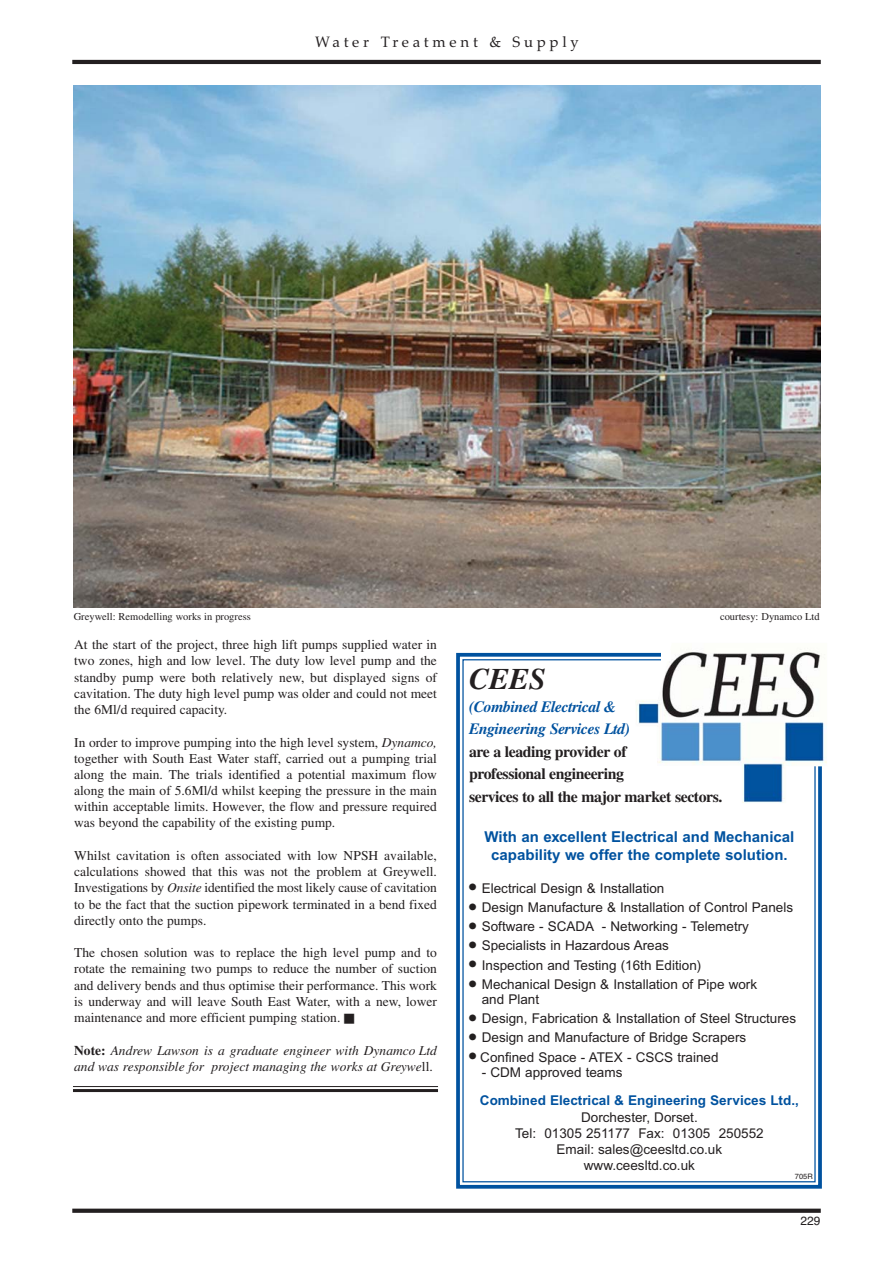
<style>
.page{position:relative;width:893px;height:1263px;background:#fff}
.page>*{position:absolute;margin:0;border:0;box-sizing:border-box;transform-origin:0 0}
.t1{font:italic 700 30px "Times";color:#231f20}
.t2{font:700 15.75px/22.5px "Times";letter-spacing:-.025em;color:#231f20}
.t3{font:italic 700 15.75px/22.5px "Times";letter-spacing:-.025em;color:#00529f}
.t4{font:700 15px/18px "Arial";color:#00529f;text-align:center}
.t5{font:15px "Palatino";letter-spacing:.25em;color:#231f20}
.t6{font:13.5px/16.2px "Times";color:#231f20;text-align:justify}
.t7{font:13.5px/16.2px "Arial";color:#231f20}
.t8{font:italic 13.5px/16.2px "Times";color:#231f20}
.t9{font:700 13.5px "Arial";color:#00529f}
.t10{font:12px "Helvetica";color:#231f20}
.t11{font:10.5px "Times";color:#231f20}
.t12{font:7.5px "Helvetica";color:#231f20}
.s1{font-style:italic}
.s2{font-weight:700;font-style:normal}
.s3{font-style:normal}
</style>
<div class="page">
<hr style="left:72px;top:60px;width:749px;height:4px;background:#231f20">
<svg style="left:72px;top:1209px;width:749px;height:4px;background:#2c2829"></svg>
<div style="left:456px;top:653px;width:366px;height:536px;border:4px solid #00529f"></div>
<img style="left:635px;top:648px;width:192px;height:155px">
<div style="left:661px;top:651px;width:9px;height:10px;background:#fff"></div>
<img style="left:73px;top:86px;width:747px;height:521px">
<hr style="left:73px;top:1086px;width:365px;height:1px;background:#231f20">
<hr style="left:73px;top:1089px;width:365px;height:3px;background:#231f20">
<p class="t5" style="left:315px;top:36px;width:265px">Water Treatment &amp; Supply</p>
<p class="t11" style="left:74px;top:612px;width:179px">Greywell: Remodelling works in progress</p>
<p class="t11" style="left:720px;top:612px;width:101px">courtesy: Dynamco Ltd</p>
<p class="t6" style="left:74px;top:638px;width:364px">At the start of the project, three high lift pumps supplied water in two zones, high and low level. The duty low level pump and the standby pump were both relatively new, but displayed signs of cavitation. The duty high level pump was older and could not meet the 6Ml/d required capacity.</p>
<p class="t6" style="left:74px;top:735px;width:364px">In order to improve pumping into the high level system, <span class="s1">Dynamco, </span>together with South East Water staff, carried out a pumping trial along the main. The trials identified a potential maximum flow along the main of 5.6Ml/d whilst keeping the pressure in the main within acceptable limits. However, the flow and pressure required was beyond the capability of the existing pump.</p>
<p class="t6" style="left:74px;top:849px;width:364px">Whilst cavitation is often associated with low NPSH available, calculations showed that this was not the problem at Greywell.<br>Investigations by <span class="s1">Onsite</span> identified the most likely cause of cavitation to be the fact that the suction pipework terminated in a bend fixed directly onto the pumps.</p>
<p class="t6" style="left:74px;top:946px;width:364px">The chosen solution was to replace the high level pump and to rotate the remaining two pumps to reduce the number of suction and delivery bends and thus optimise their performance. This work is underway and will leave South East Water, with a new, lower maintenance and more efficient pumping station. ■</p>
<p class="t8" style="left:74px;top:1044px;width:364px"><span class="s2">Note:</span> Andrew Lawson is a graduate engineer with Dynamco Ltd and was responsible for project managing the works at Greywe<span class="s3">ll.</span></p>
<h1 class="t1" style="left:469px;top:668px;width:78px">CEES</h1>
<p class="t3" style="left:469px;top:697px;width:163px">(Combined Electrical &amp;<br>Engineering Services Ltd)</p>
<p class="t2" style="left:469px;top:742px;width:255px">are a leading provider of<br>professional engineering<br>services to all the major market sectors.</p>
<p class="t4" style="left:484px;top:830px;width:312px">With an excellent Electrical and Mechanical capability we offer the complete solution.</p>
<p class="t7" style="left:469px;top:881px;width:197px">● Electrical Design &amp; Installation</p>
<p class="t7" style="left:469px;top:900px;width:326px">● Design Manufacture &amp; Installation of Control Panels</p>
<p class="t7" style="left:469px;top:920px;width:281px">● Software - SCADA - Networking - Telemetry</p>
<p class="t7" style="left:469px;top:939px;width:201px">● Specialists in Hazardous Areas</p>
<p class="t7" style="left:469px;top:958px;width:234px">● Inspection and Testing (16th Edition)</p>
<p class="t7" style="left:482px;top:978px;width:277px;line-height:15px;text-indent:-13px">● Mechanical Design &amp; Installation of Pipe work and Plant</p>
<p class="t7" style="left:469px;top:1012px;width:329px">● Design, Fabrication &amp; Installation of Steel Structures</p>
<p class="t7" style="left:469px;top:1031px;width:279px">● Design and Manufacture of Bridge Scrapers</p>
<p class="t7" style="left:469px;top:1050px;width:251px">● Confined Space - ATEX - CSCS trained</p>
<p class="t7" style="left:482px;top:1065px;width:142px">- CDM approved teams</p>
<p class="t9" style="left:480px;top:1096px;width:320px">Combined Electrical &amp; Engineering Services Ltd.,</p>
<p class="t7" style="left:515px;top:1110px;width:250px;text-align:center">Dorchester, Dorset.<br>Tel: 01305 251177 Fax: 01305 250552<br>Email: sales@ceesltd.co.uk www.ceesltd.co.uk</p>
<p class="t12" style="left:795px;top:1174px;width:19px">705R</p>
<p class="t10" style="left:800px;top:1217px;width:22px">229</p>
</div>
